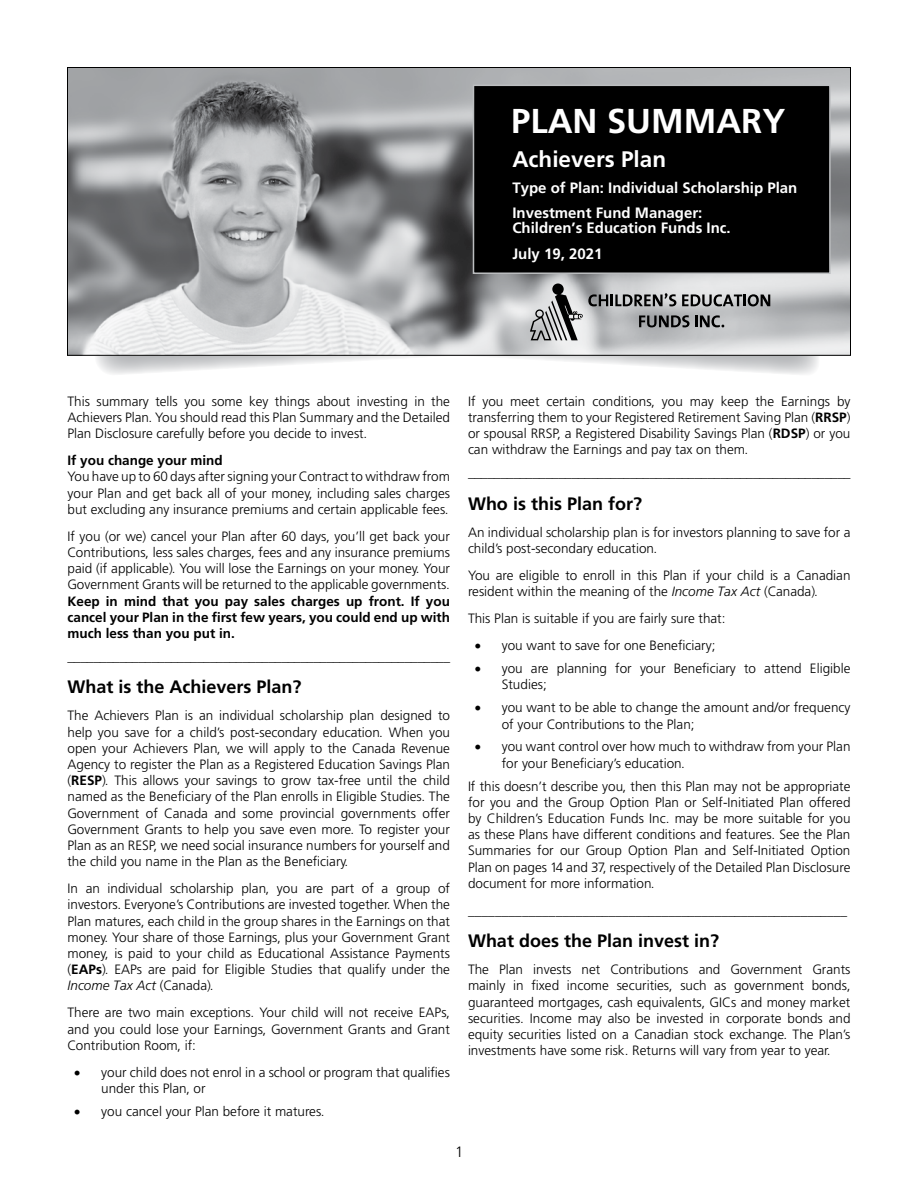
<style>
.page{position:relative;width:918px;height:1188px;background:#fff}
.page>*{position:absolute;margin:0;border:0;box-sizing:border-box;transform-origin:0 0}
.t1{font:700 34.5px "Frutiger";color:#fff}
.t2{font:700 22.5px "Frutiger";color:#fff}
.t3{font:700 18px "Frutiger";color:#000}
.t4{font:700 15px/25.8px "Frutiger";color:#fff}
.t5{font:300 15px "Frutiger";color:#000}
.t6{font:300 13.5px/16.2px "Frutiger";color:#000;text-align:justify}
.t7{font:700 13.5px/16.2px "Frutiger";color:#000;text-align:justify}
.s1{font-weight:700}
.s2{font-style:italic}
</style>
<div class="page">
<img style="left:69px;top:69px;width:780px;height:285px">
<div style="left:473px;top:85px;width:357px;height:188px;background:#000"></div>
<div style="left:473px;top:85px;width:358px;height:189px;border:2px solid #bcbec0"></div>
<svg style="left:94px;top:284px;width:726px;height:90px"></svg>
<h1 class="t1" style="left:511px;top:100px;width:276px">PLAN SUMMARY</h1>
<h2 class="t2" style="left:512px;top:146px;width:155px">Achievers Plan</h2>
<p class="t4" style="left:512px;top:174px;width:287px">Type of Plan: Individual Scholarship Plan<br>Investment Fund Manager:</p>
<p class="t4" style="left:512px;top:215px;width:220px">Children’s Education Funds Inc.<br>July 19, 2021</p>
<p class="t6" style="left:68px;top:393px;width:384px">This summary tells you some key things about investing in the Achievers Plan. You should read this Plan Summary and the Detailed Plan Disclosure carefully before you decide to invest.</p>
<p class="t7" style="left:68px;top:452px;width:157px">If you change your mind</p>
<p class="t6" style="left:68px;top:469px;width:384px">You have up to 60 days after signing your Contract to withdraw from your Plan and get back all of your money, including sales charges but excluding any insurance premiums and certain applicable fees.</p>
<p class="t6" style="left:68px;top:528px;width:384px">If you (or we) cancel your Plan after 60 days, you’ll get back your Contributions, less sales charges, fees and any insurance premiums paid (if applicable). You will lose the Earnings on your money. Your Government Grants will be returned to the applicable governments.</p>
<p class="t7" style="left:68px;top:593px;width:384px">Keep in mind that you pay sales charges up front. If you cancel your Plan in the first few years, you could end up with much less than you put in.</p>
<p class="t7" style="left:68px;top:648px;width:384px">___________________________________________________________</p>
<h3 class="t3" style="left:68px;top:677px;width:236px">What is the Achievers Plan?</h3>
<p class="t6" style="left:68px;top:708px;width:384px">The Achievers Plan is an individual scholarship plan designed to help you save for a child’s post-secondary education. When you open your Achievers Plan, we will apply to the Canada Revenue Agency to register the Plan as a Registered Education Savings Plan (<span class="s1">RESP</span>). This allows your savings to grow tax-free until the child named as the Beneficiary of the Plan enrolls in Eligible Studies. The Government of Canada and some provincial governments offer Government Grants to help you save even more. To register your Plan as an RESP, we need social insurance numbers for yourself and the child you name in the Plan as the Beneficiary.</p>
<p class="t6" style="left:68px;top:880px;width:384px">In an individual scholarship plan, you are part of a group of investors. Everyone’s Contributions are invested together. When the Plan matures, each child in the group shares in the Earnings on that money. Your share of those Earnings, plus your Government Grant money, is paid to your child as Educational Assistance Payments (<span class="s1">EAPs</span>). EAPs are paid for Eligible Studies that qualify under the <span class="s2">Income Tax Act</span> (Canada).</p>
<p class="t6" style="left:68px;top:1005px;width:384px">There are two main exceptions. Your child will not receive EAPs, and you could lose your Earnings, Government Grants and Grant Contribution Room, if:</p>
<p class="t6" style="left:101px;top:1064px;width:350px;text-indent:-27px">• your child does not enrol in a school or program that qualifies under this Plan, or</p>
<p class="t6" style="left:74px;top:1103px;width:252px">• you cancel your Plan before it matures.</p>
<p class="t6" style="left:468px;top:393px;width:384px">If you meet certain conditions, you may keep the Earnings by transferring them to your Registered Retirement Saving Plan (<span class="s1">RRSP</span>) or spousal RRSP, a Registered Disability Savings Plan (<span class="s1">RDSP</span>) or you can withdraw the Earnings and pay tax on them.</p>
<p class="t7" style="left:468px;top:465px;width:384px">___________________________________________________________</p>
<h3 class="t3" style="left:468px;top:493px;width:176px">Who is this Plan for?</h3>
<p class="t6" style="left:468px;top:524px;width:384px">An individual scholarship plan is for investors planning to save for a child’s post-secondary education.</p>
<p class="t6" style="left:468px;top:567px;width:384px">You are eligible to enroll in this Plan if your child is a Canadian resident within the meaning of the <span class="s2">Income Tax Act</span> (Canada).</p>
<p class="t6" style="left:468px;top:610px;width:259px">This Plan is suitable if you are fairly sure that:</p>
<p class="t6" style="left:475px;top:637px;width:242px">• you want to save for one Beneficiary;</p>
<p class="t6" style="left:502px;top:660px;width:350px;text-indent:-27px">• you are planning for your Beneficiary to attend Eligible<br>Studies;</p>
<p class="t6" style="left:502px;top:700px;width:350px;text-indent:-27px">• you want to be able to change the amount and/or frequency of your Contributions to the Plan;</p>
<p class="t6" style="left:502px;top:739px;width:350px;text-indent:-27px">• you want control over how much to withdraw from your Plan for your Beneficiary’s education.</p>
<p class="t6" style="left:468px;top:778px;width:384px">If this doesn’t describe you, then this Plan may not be appropriate for you and the Group Option Plan or Self-Initiated Plan offered by Children’s Education Funds Inc. may be more suitable for you as these Plans have different conditions and features. See the Plan Summaries for our Group Option Plan and Self-Initiated Option Plan on pages 14 and 37, respectively of the Detailed Plan Disclosure document for more information.</p>
<p class="t7" style="left:468px;top:902px;width:381px">_________________________________________________________</p>
<h3 class="t3" style="left:468px;top:930px;width:253px">What does the Plan invest in?</h3>
<p class="t6" style="left:468px;top:961px;width:384px">The Plan invests net Contributions and Government Grants mainly in fixed income securities, such as government bonds, guaranteed mortgages, cash equivalents, GICs and money market securities. Income may also be invested in corporate bonds and equity securities listed on a Canadian stock exchange. The Plan’s investments have some risk. Returns will vary from year to year.</p>
<p class="t5" style="left:455px;top:1143px;width:10px">1</p>
</div>
